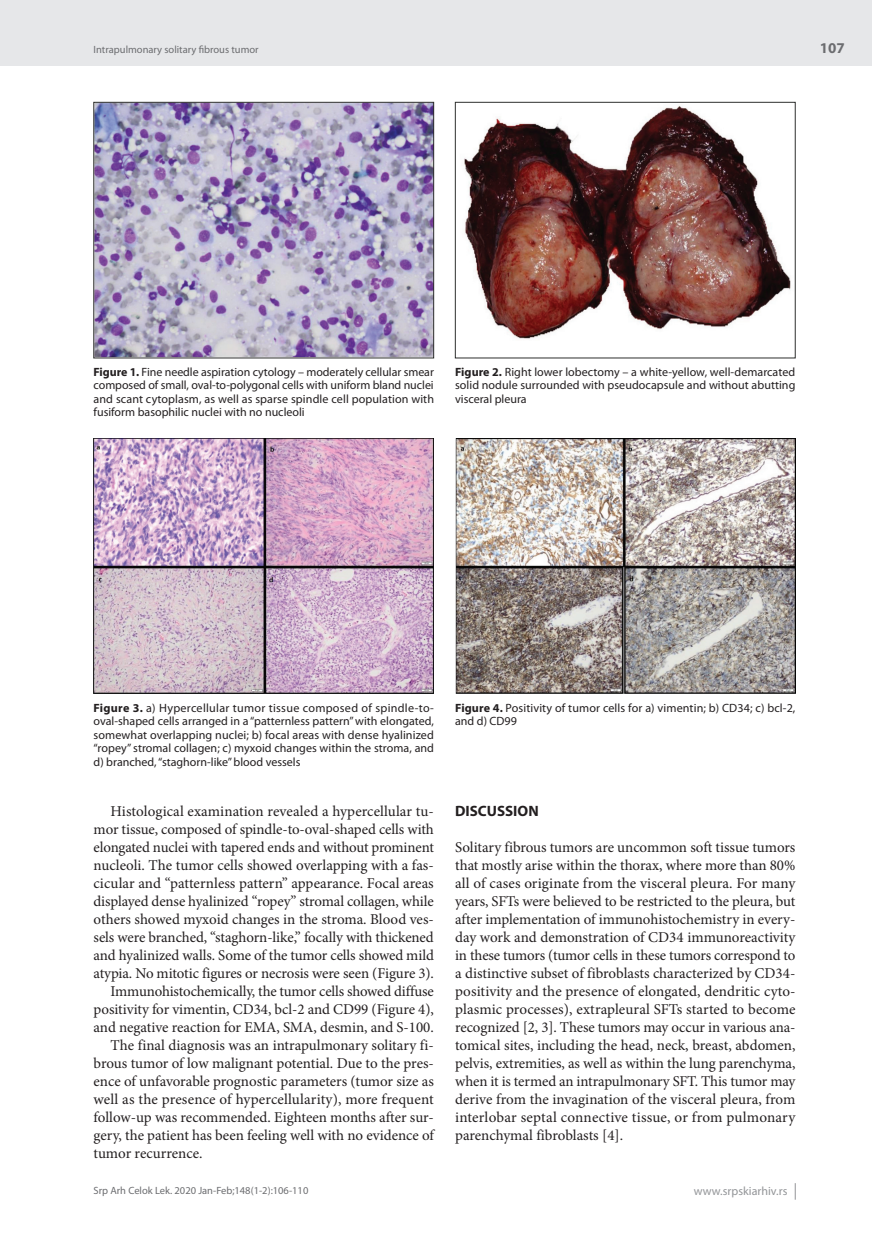
<style>
.page{position:relative;width:872px;height:1234px;background:#fff}
.page>*{position:absolute;margin:0;border:0;box-sizing:border-box;transform-origin:0 0}
.t1{font:15px/18px "Minion Pro";letter-spacing:-.005em;color:#231f20;text-align:justify}
.t2{font:700 15px "Myriad Pro";color:#231f20}
.t3{font:700 15px "Myriad Pro";color:#6c6d70}
.t4{font:12px/13.5px "Myriad Pro";letter-spacing:.005em;color:#231f20;text-align:justify}
.t5{font:12px "Myriad Pro";color:#939598}
.t6{font:10.5px "Myriad Pro";color:#6c6d70}
.s1{font-weight:700}
</style>
<div class="page">
<div style="left:0;top:0;width:872px;height:66px;background:#e6e7e9"></div>
<svg style="left:795px;top:1183px;width:1px;height:16px"></svg>
<img style="left:96px;top:104px;width:336px;height:252px">
<div style="left:94px;top:102px;width:340px;height:256px;border:1px solid #2e2f2e"></div>
<img style="left:464px;top:105px;width:327px;height:234px">
<div style="left:455px;top:102px;width:340px;height:256px;border:1px solid #2e2f2e"></div>
<img style="left:94px;top:438px;width:340px;height:255px">
<img style="left:455px;top:438px;width:340px;height:255px">
<p class="t6" style="left:94px;top:43px;width:167px">Intrapulmonary solitary fibrous tumor</p>
<p class="t3" style="left:820px;top:38px;width:26px">107</p>
<p class="t4" style="left:94px;top:364px;width:342px"><span class="s1">Figure 1.</span> Fine needle aspiration cytology – moderately cellular smear composed of small, oval-to-polygonal cells with uniform bland nuclei and scant cytoplasm, as well as sparse spindle cell population with fusiform basophilic nuclei with no nucleoli</p>
<p class="t4" style="left:455px;top:364px;width:342px"><span class="s1">Figure 2.</span> Right lower lobectomy – a white-yellow, well-demarcated solid nodule surrounded with pseudocapsule and without abutting visceral pleura</p>
<p class="t4" style="left:94px;top:700px;width:342px"><span class="s1">Figure 3.</span> a) Hypercellular tumor tissue composed of spindle-to&shy;oval-shaped cells arranged in a “patternless pattern” with elongated, somewhat overlapping nuclei; b) focal areas with dense hyalinized “ropey” stromal collagen; c) myxoid changes within the stroma, and d) branched, “staghorn-like” blood vessels</p>
<p class="t4" style="left:455px;top:700px;width:342px"><span class="s1">Figure 4.</span> Positivity of tumor cells for a) vimentin; b) CD34; c) bcl-2, and d) CD99</p>
<p class="t1" style="left:111px;top:802px;width:325px">Histological examination revealed a hypercellular tu-</p>
<p class="t1" style="left:94px;top:820px;width:342px">mor tissue, composed of spindle-to-oval-shaped cells with</p>
<p class="t1" style="left:94px;top:838px;width:342px">elongated nuclei with tapered ends and without prominent</p>
<p class="t1" style="left:94px;top:856px;width:342px">nucleoli. The tumor cells showed overlapping with a fas-</p>
<p class="t1" style="left:94px;top:874px;width:342px">cicular and “patternless pattern” appearance. Focal areas</p>
<p class="t1" style="left:94px;top:892px;width:342px">displayed dense hyalinized “ropey” stromal collagen, while</p>
<p class="t1" style="left:94px;top:910px;width:342px">others showed myxoid changes in the stroma. Blood ves-</p>
<p class="t1" style="left:94px;top:928px;width:342px">sels were branched, “staghorn-like,” focally with thickened</p>
<p class="t1" style="left:94px;top:946px;width:342px">and hyalinized walls. Some of the tumor cells showed mild</p>
<p class="t1" style="left:94px;top:964px;width:342px">atypia. No mitotic figures or necrosis were seen (Figure 3).</p>
<p class="t1" style="left:111px;top:982px;width:325px">Immunohistochemically, the tumor cells showed diffuse</p>
<p class="t1" style="left:94px;top:1000px;width:342px">positivity for vimentin, CD34, bcl-2 and CD99 (Figure 4),</p>
<p class="t1" style="left:94px;top:1018px;width:342px">and negative reaction for EMA, SMA, desmin, and S-100.</p>
<p class="t1" style="left:111px;top:1036px;width:325px">The final diagnosis was an intrapulmonary solitary fi-</p>
<p class="t1" style="left:94px;top:1054px;width:342px">brous tumor of low malignant potential. Due to the pres-</p>
<p class="t1" style="left:94px;top:1072px;width:342px">ence of unfavorable prognostic parameters (tumor size as</p>
<p class="t1" style="left:94px;top:1090px;width:342px">well as the presence of hypercellularity), more frequent</p>
<p class="t1" style="left:94px;top:1108px;width:342px">follow-up was recommended. Eighteen months after sur-</p>
<p class="t1" style="left:94px;top:1126px;width:342px">gery, the patient has been feeling well with no evidence of</p>
<p class="t1" style="left:94px;top:1144px;width:110px">tumor recurrence.</p>
<p class="t2" style="left:455px;top:801px;width:85px">DISCUSSION</p>
<p class="t1" style="left:455px;top:838px;width:342px">Solitary fibrous tumors are uncommon soft tissue tumors that mostly arise within the thorax, where more than 80% all of cases originate from the visceral pleura. For many years, SFTs were believed to be restricted to the pleura, but after implementation of immunohistochemistry in every&shy;day work and demonstration of CD34 immunoreactivity in these tumors (tumor cells in these tumors correspond to a distinctive subset of fibroblasts characterized by CD34- positivity and the presence of elongated, dendritic cyto&shy;plasmic processes), extrapleural SFTs started to become recognized [2, 3]. These tumors may occur in various ana&shy;tomical sites, including the head, neck, breast, abdomen, pelvis, extremities, as well as within the lung parenchyma, when it is termed an intrapulmonary SFT. This tumor may derive from the invagination of the visceral pleura, from interlobar septal connective tissue, or from pulmonary parenchymal fibroblasts [4].</p>
<p class="t6" style="left:94px;top:1184px;width:216px">Srp Arh Celok Lek. 2020 Jan-Feb;148(1-2):106-110</p>
<p class="t5" style="left:694px;top:1183px;width:95px">www.srpskiarhiv.rs</p>
</div>
